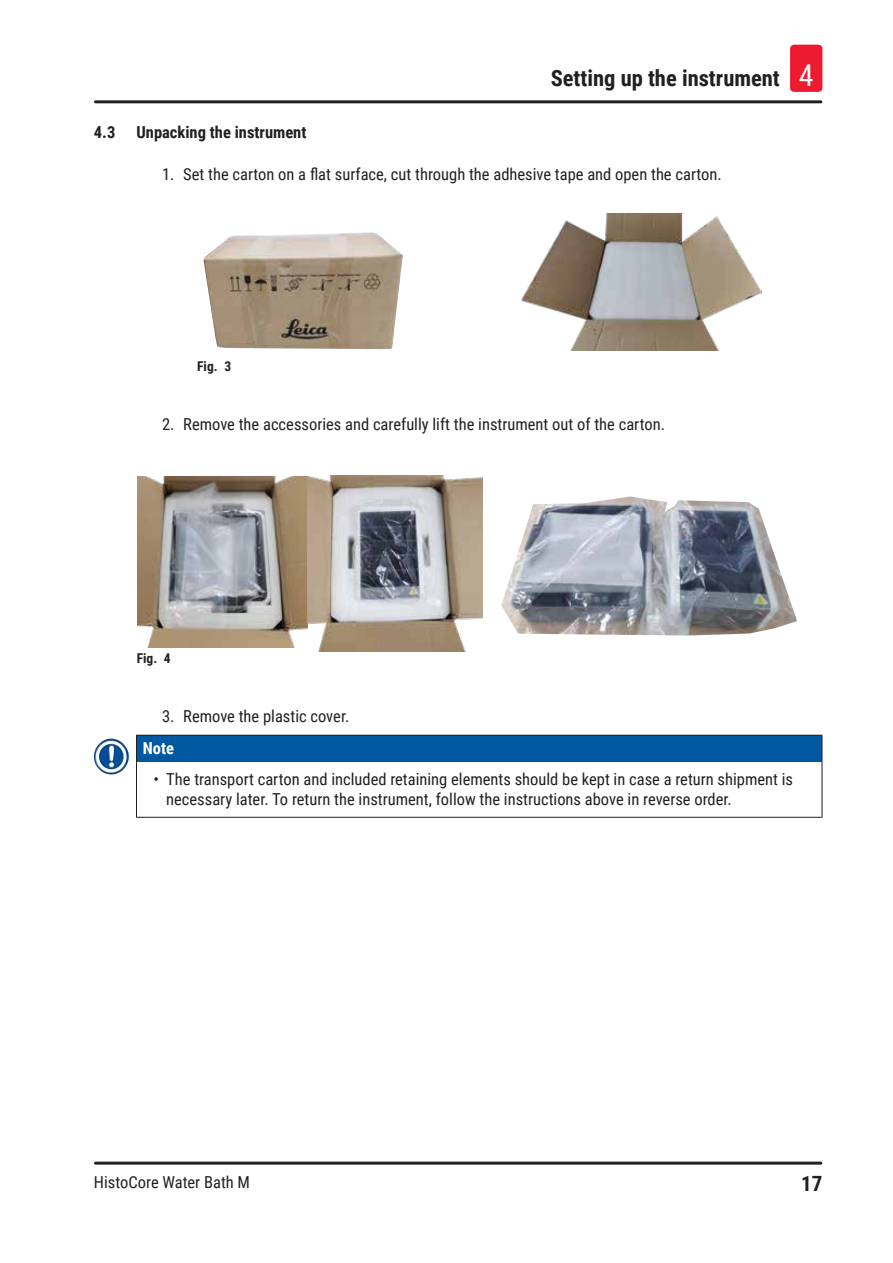
<style>
.page{position:relative;width:893px;height:1263px;background:#fff}
.page>*{position:absolute;margin:0;border:0;box-sizing:border-box;transform-origin:0 0}
.t1{font:700 22.5px "Roboto Condensed";color:#231f20}
.t2{font:700 21px "Roboto Condensed";color:#231f20}
.t3{font:16.5px/19.8px "Roboto Condensed";color:#231f20}
.t4{font:700 16.5px "Roboto Condensed";color:#231f20}
.Signalword__no_use_allowed{font:700 16.5px "Roboto Condensed";color:#fff}
.t5{font:700 13.5px "Roboto Condensed";color:#231f20}
.s1{font-weight:400;font-size:30px;color:#fff}
</style>
<div class="page">
<hr style="left:95px;top:100px;width:726px;height:3px;background:#231f20">
<hr style="left:95px;top:1161px;width:726px;height:3px;background:#231f20">
<div style="left:790px;top:45px;width:32px;height:47px;background:#ed1b2f;border-radius:4px"></div>
<img style="left:203px;top:232px;width:200px;height:117px">
<img style="left:521px;top:214px;width:241px;height:136px">
<img style="left:137px;top:476px;width:170px;height:172px">
<img style="left:307px;top:475px;width:176px;height:176px">
<img style="left:501px;top:496px;width:296px;height:139px">
<div style="left:136px;top:735px;width:686px;height:27px;background:#0058a0"></div>
<svg style="left:136px;top:736px;width:1px;height:26px"></svg>
<hr style="left:136px;top:762px;width:1px;height:55px;background:#231f20">
<hr style="left:822px;top:762px;width:1px;height:55px;background:#231f20">
<hr style="left:136px;top:817px;width:686px;height:1px;background:#231f20">
<hr style="left:136px;top:735px;width:686px;height:1px;background:#231f20">
<svg style="left:822px;top:736px;width:1px;height:26px"></svg>
<img style="left:94px;top:738px;width:26px;height:36px">
<h1 class="t1" style="left:551px;top:63px;width:264px">Setting up the instrument <span class="s1">4</span></h1>
<p class="t4" style="left:94px;top:121px;width:23px">4.3</p>
<p class="t4" style="left:136px;top:121px;width:171px">Unpacking the instrument</p>
<p class="t3" style="left:162px;top:164px;width:561px">1. Set the carton on a flat surface, cut through the adhesive tape and open the carton.</p>
<p class="t5" style="left:197px;top:356px;width:36px">Fig. 3</p>
<p class="t3" style="left:162px;top:414px;width:505px">2. Remove the accessories and carefully lift the instrument out of the carton.</p>
<p class="t5" style="left:137px;top:648px;width:36px">Fig. 4</p>
<p class="t3" style="left:162px;top:706px;width:189px">3. Remove the plastic cover.</p>
<p class="Signalword__no_use_allowed" style="left:143px;top:736px;width:33px">Note</p>
<p class="t3" style="left:166px;top:768px;width:628px;text-indent:-13px">• The transport carton and included retaining elements should be kept in case a return shipment is necessary later. To return the instrument, follow the instructions above in reverse order.</p>
<p class="t3" style="left:94px;top:1171px;width:158px">HistoCore Water Bath M</p>
<p class="t2" style="left:801px;top:1169px;width:23px">17</p>
</div>
